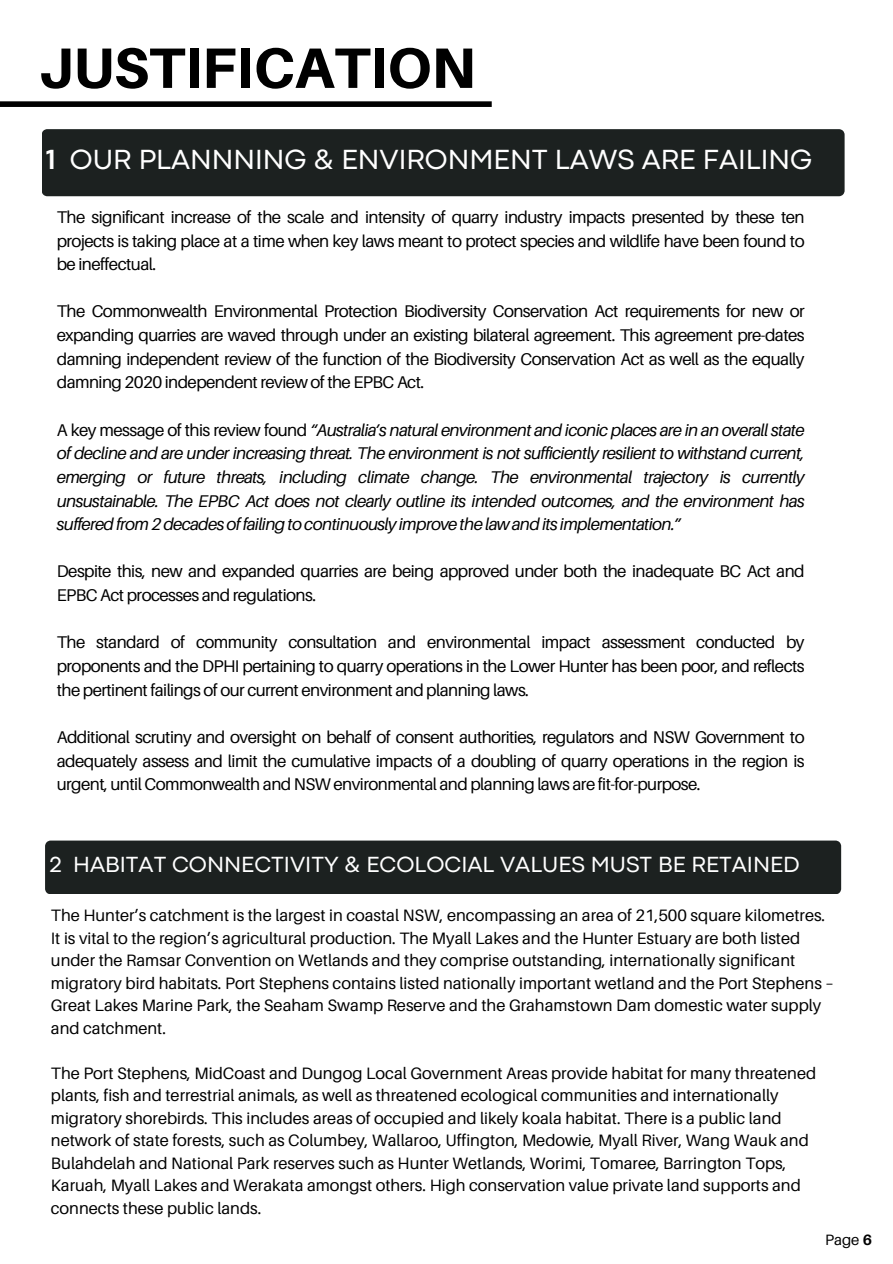
<style>
.page{position:relative;width:893px;height:1264px;background:#fff}
.page>*{position:absolute;margin:0;border:0;box-sizing:border-box;transform-origin:0 0}
.t1{font:800 57px "Aileron";color:#000}
.t2{font:28.95px "Codec Pro";color:#fff}
.t3{font:22.95px "Codec Pro";color:#fff}
.t4{font:16.95px/23.7px "Aileron";letter-spacing:-.035em;color:#000;text-align:justify}
.t5{font:italic 16.95px/23.7px "Aileron";letter-spacing:-.035em;color:#000;text-align:justify}
.t6{font:16.5px/22.5px "Aileron";color:#000}
.t7{font:15px "Aileron";color:#000}
.s1{font-weight:700}
.s2{font-style:normal}
</style>
<div class="page">
<div style="left:0;top:101px;width:491px;height:6px;background:#000"></div>
<div style="left:42px;top:129px;width:802px;height:67px;background:#1c2120"></div>
<div style="left:45px;top:840px;width:796px;height:54px;background:#1c2120"></div>
<h3 class="t1" style="left:38px;top:33px;width:438px">JUSTIFICATION</h3>
<h4 class="t2" style="left:46px;top:149px;width:767px"><span class="s1">1</span> OUR PLANNNING &amp; ENVIRONMENT LAWS ARE FAILING</h4>
<h1 class="t4" style="left:57px;top:205px;width:749px">The significant increase of the scale and intensity of quarry industry impacts presented by these ten projects is taking place at a time when key laws meant to protect species and wildlife have been found to be ineffectual.</h1>
<h2 class="t4" style="left:57px;top:299px;width:749px">The Commonwealth Environmental Protection Biodiversity Conservation Act requirements for new or expanding quarries are waved through under an existing bilateral agreement. This agreement pre-dates damning independent review of the function of the Biodiversity Conservation Act as well as the equally damning 2020 independent review of the EPBC Act.</h2>
<h4 class="t5" style="left:57px;top:417px;width:749px"><span class="s2">A key message of this review found</span> “Australia’s natural environment and iconic places are in an overall state of decline and are under increasing threat. The environment is not sufficiently resilient to withstand current, emerging or future threats, including climate change. The environmental trajectory is currently unsustainable. The EPBC Act does not clearly outline its intended outcomes, and the environment has suffered from 2 decades of failing to continuously improve the law and its implementation.”</h4>
<h4 class="t4" style="left:57px;top:559px;width:749px">Despite this, new and expanded quarries are being approved under both the inadequate BC Act and<br>EPBC Act processes and regulations.</h4>
<h4 class="t4" style="left:57px;top:630px;width:749px">The standard of community consultation and environmental impact assessment conducted by proponents and the DPHI pertaining to quarry operations in the Lower Hunter has been poor, and reflects the pertinent failings of our current environment and planning laws.</h4>
<h4 class="t4" style="left:57px;top:724px;width:749px">Additional scrutiny and oversight on behalf of consent authorities, regulators and NSW Government to adequately assess and limit the cumulative impacts of a doubling of quarry operations in the region is urgent, until Commonwealth and NSW environmental and planning laws are fit-for-purpose.</h4>
<h4 class="t3" style="left:50px;top:856px;width:751px">2 HABITAT CONNECTIVITY &amp; ECOLOCIAL VALUES MUST BE RETAINED</h4>
<h4 class="t6" style="left:51px;top:903px;width:784px">The Hunter’s catchment is the largest in coastal NSW, encompassing an area of 21,500 square kilometres.<br>It is vital to the region’s agricultural production. The Myall Lakes and the Hunter Estuary are both listed under the Ramsar Convention on Wetlands and they comprise outstanding, internationally significant migratory bird habitats. Port Stephens contains listed nationally important wetland and the Port Stephens – Great Lakes Marine Park, the Seaham Swamp Reserve and the Grahamstown Dam domestic water supply and catchment.</h4>
<p class="t6" style="left:51px;top:1061px;width:766px">The Port Stephens, MidCoast and Dungog Local Government Areas provide habitat for many threatened plants, fish and terrestrial animals, as well as threatened ecological communities and internationally migratory shorebirds. This includes areas of occupied and likely koala habitat. There is a public land network of state forests, such as Columbey, Wallaroo, Uffington, Medowie, Myall River, Wang Wauk and Bulahdelah and National Park reserves such as Hunter Wetlands, Worimi, Tomaree, Barrington Tops, Karuah, Myall Lakes and Werakata amongst others. High conservation value private land supports and connects these public lands.</p>
<h4 class="t7" style="left:825px;top:1229px;width:49px">Page <span class="s1">6</span></h4>
</div>
